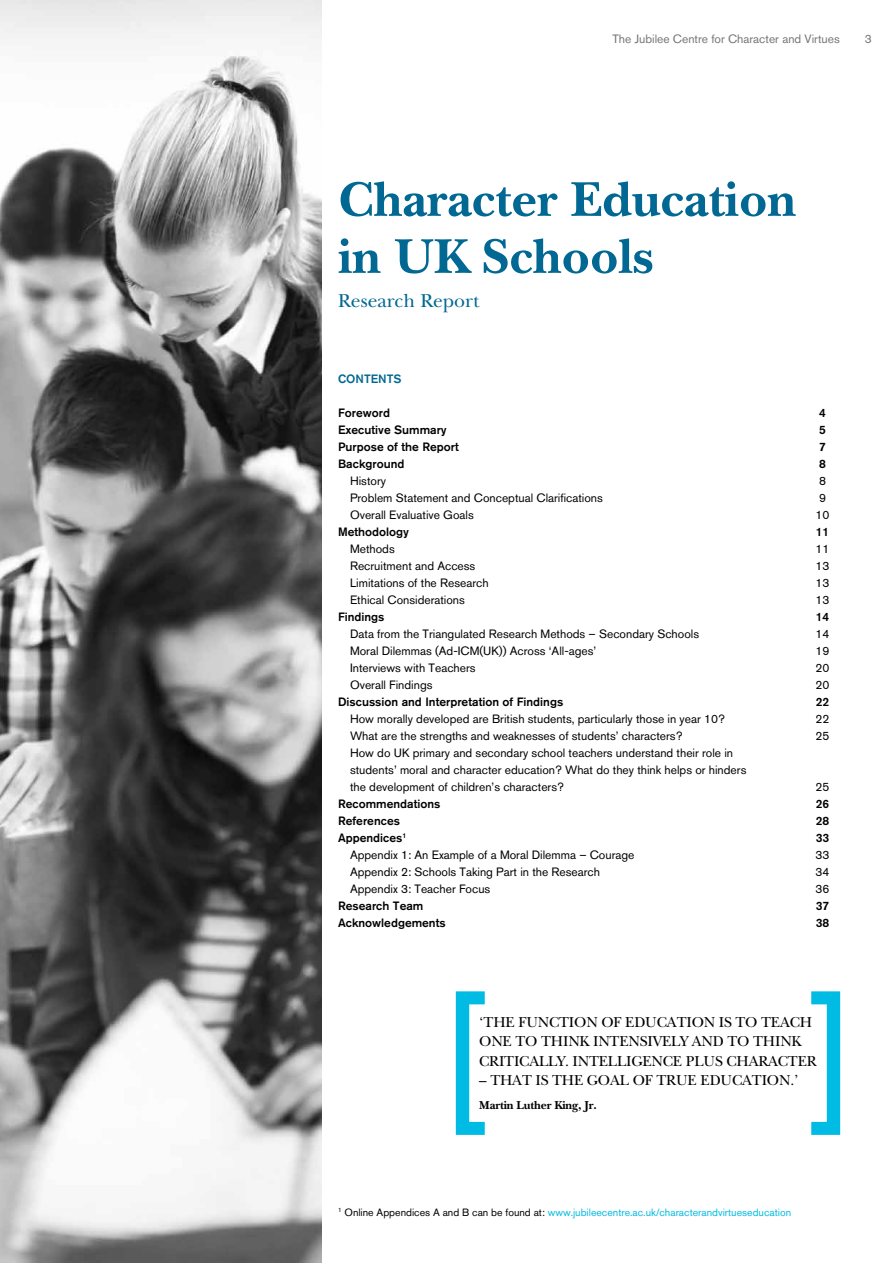
<style>
.page{position:relative;width:893px;height:1263px;background:#fff}
.page>*{position:absolute;margin:0;border:0;box-sizing:border-box;transform-origin:0 0}
.t1{font:700 51px/57px "New Baskerville LT";color:#006892}
.t2{font:19.5px "New Baskerville LT";color:#006892}
.t3{font:15px/19.5px "New Baskerville LT";letter-spacing:-.01em;color:#000}
.t4{font:12px/17px "Akzidenz Grotesk BQ";color:#000}
.t5{font:500 12px "Akzidenz Grotesk BQ";color:#000}
.t6{font:12px "Akzidenz Grotesk BQ";color:#757477}
.t7{font:700 12px "New Baskerville LT";letter-spacing:-.01em;color:#000}
.t8{font:500 12px "Akzidenz Grotesk BQ";color:#006892}
.t9{font:10.5px "Akzidenz Grotesk BQ";color:#00bbe3}
.s1{color:#000}
</style>
<div class="page">
<img style="left:0;top:0;width:321px;height:1263px">
<svg style="left:811px;top:991px;width:29px;height:144px"></svg>
<svg style="left:456px;top:991px;width:29px;height:144px"></svg>
<p class="t6" style="left:612px;top:32px;width:229px">The Jubilee Centre for Character and Virtues</p>
<p class="t6" style="left:865px;top:32px;width:8px">3</p>
<h1 class="t1" style="left:338px;top:171px;width:459px">Character Education in UK Schools</h1>
<h2 class="t2" style="left:338px;top:290px;width:143px">Research Report</h2>
<p class="t8" style="left:338px;top:371px;width:65px">CONTENTS</p>
<p class="t5" style="left:338px;top:405px;width:53px">Foreword</p>
<p class="t5" style="left:819px;top:405px;width:8px">4</p>
<p class="t5" style="left:338px;top:422px;width:110px">Executive Summary</p>
<p class="t5" style="left:819px;top:422px;width:8px">5</p>
<p class="t5" style="left:338px;top:439px;width:122px">Purpose of the Report</p>
<p class="t5" style="left:819px;top:439px;width:8px">7</p>
<p class="t5" style="left:338px;top:456px;width:68px">Background</p>
<p class="t5" style="left:819px;top:456px;width:8px">8</p>
<p class="t4" style="left:350px;top:472px;width:37px">History</p>
<p class="t4" style="left:819px;top:472px;width:8px">8</p>
<p class="t4" style="left:350px;top:489px;width:254px">Problem Statement and Conceptual Clarifications</p>
<p class="t4" style="left:819px;top:489px;width:8px">9</p>
<p class="t4" style="left:350px;top:506px;width:125px">Overall Evaluative Goals</p>
<p class="t4" style="left:816px;top:506px;width:15px">10</p>
<p class="t5" style="left:338px;top:524px;width:72px">Methodology</p>
<p class="t5" style="left:816px;top:524px;width:15px">11</p>
<p class="t4" style="left:350px;top:540px;width:46px">Methods</p>
<p class="t4" style="left:816px;top:540px;width:15px">11</p>
<p class="t4" style="left:350px;top:557px;width:127px">Recruitment and Access</p>
<p class="t4" style="left:816px;top:557px;width:15px">13</p>
<p class="t4" style="left:350px;top:574px;width:140px">Limitations of the Research</p>
<p class="t4" style="left:816px;top:574px;width:15px">13</p>
<p class="t4" style="left:350px;top:591px;width:116px">Ethical Considerations</p>
<p class="t4" style="left:816px;top:591px;width:15px">13</p>
<p class="t5" style="left:338px;top:609px;width:48px">Findings</p>
<p class="t5" style="left:816px;top:609px;width:15px">14</p>
<p class="t4" style="left:350px;top:625px;width:351px">Data from the Triangulated Research Methods – Secondary Schools</p>
<p class="t4" style="left:816px;top:625px;width:15px">14</p>
<p class="t4" style="left:350px;top:642px;width:248px">Moral Dilemmas (Ad-ICM(UK)) Across ‘All-ages’</p>
<p class="t4" style="left:816px;top:642px;width:15px">19</p>
<p class="t4" style="left:350px;top:659px;width:127px">Interviews with Teachers</p>
<p class="t4" style="left:816px;top:659px;width:15px">20</p>
<p class="t4" style="left:350px;top:676px;width:84px">Overall Findings</p>
<p class="t4" style="left:816px;top:676px;width:15px">20</p>
<p class="t5" style="left:338px;top:694px;width:227px">Discussion and Interpretation of Findings</p>
<p class="t5" style="left:816px;top:694px;width:15px">22</p>
<p class="t4" style="left:350px;top:710px;width:376px">How morally developed are British students, particularly those in year 10?</p>
<p class="t4" style="left:816px;top:710px;width:15px">22</p>
<p class="t4" style="left:350px;top:727px;width:334px">What are the strengths and weaknesses of students’ characters?</p>
<p class="t4" style="left:816px;top:727px;width:15px">25</p>
<p class="t4" style="left:350px;top:744px;width:398px">How do UK primary and secondary school teachers understand their role in students’ moral and character education? What do they think helps or hinders the development of children’s characters?</p>
<p class="t4" style="left:816px;top:778px;width:15px">25</p>
<p class="t5" style="left:338px;top:796px;width:104px">Recommendations</p>
<p class="t5" style="left:816px;top:796px;width:15px">26</p>
<p class="t5" style="left:338px;top:813px;width:63px">References</p>
<p class="t5" style="left:816px;top:813px;width:15px">28</p>
<p class="t5" style="left:338px;top:830px;width:70px">Appendices<sup>1</sup></p>
<p class="t5" style="left:816px;top:830px;width:15px">33</p>
<p class="t4" style="left:350px;top:846px;width:286px">Appendix 1: An Example of a Moral Dilemma – Courage</p>
<p class="t4" style="left:816px;top:846px;width:15px">33</p>
<p class="t4" style="left:350px;top:863px;width:252px">Appendix 2: Schools Taking Part in the Research</p>
<p class="t4" style="left:816px;top:863px;width:15px">34</p>
<p class="t4" style="left:350px;top:880px;width:142px">Appendix 3: Teacher Focus</p>
<p class="t4" style="left:816px;top:880px;width:15px">36</p>
<p class="t5" style="left:338px;top:898px;width:87px">Research Team</p>
<p class="t5" style="left:816px;top:898px;width:15px">37</p>
<p class="t5" style="left:338px;top:915px;width:109px">Acknowledgements</p>
<p class="t5" style="left:816px;top:915px;width:15px">38</p>
<p class="t3" style="left:479px;top:1012px;width:339px">‘THE FUNCTION OF EDUCATION IS TO TEACH<br>ONE TO THINK INTENSIVELY AND TO THINK<br>CRITICALLY. INTELLIGENCE PLUS CHARACTER</p>
<p class="t3" style="left:479px;top:1070px;width:321px">– THAT IS THE GOAL OF TRUE EDUCATION.’</p>
<p class="t7" style="left:479px;top:1098px;width:119px">Martin Luther King, Jr.</p>
<p class="t9" style="left:338px;top:1206px;width:455px"><sup>1</sup> <span class="s1">Online Appendices A and B can be found at:</span> www.jubileecentre.ac.uk/characterandvirtueseducation</p>
</div>
